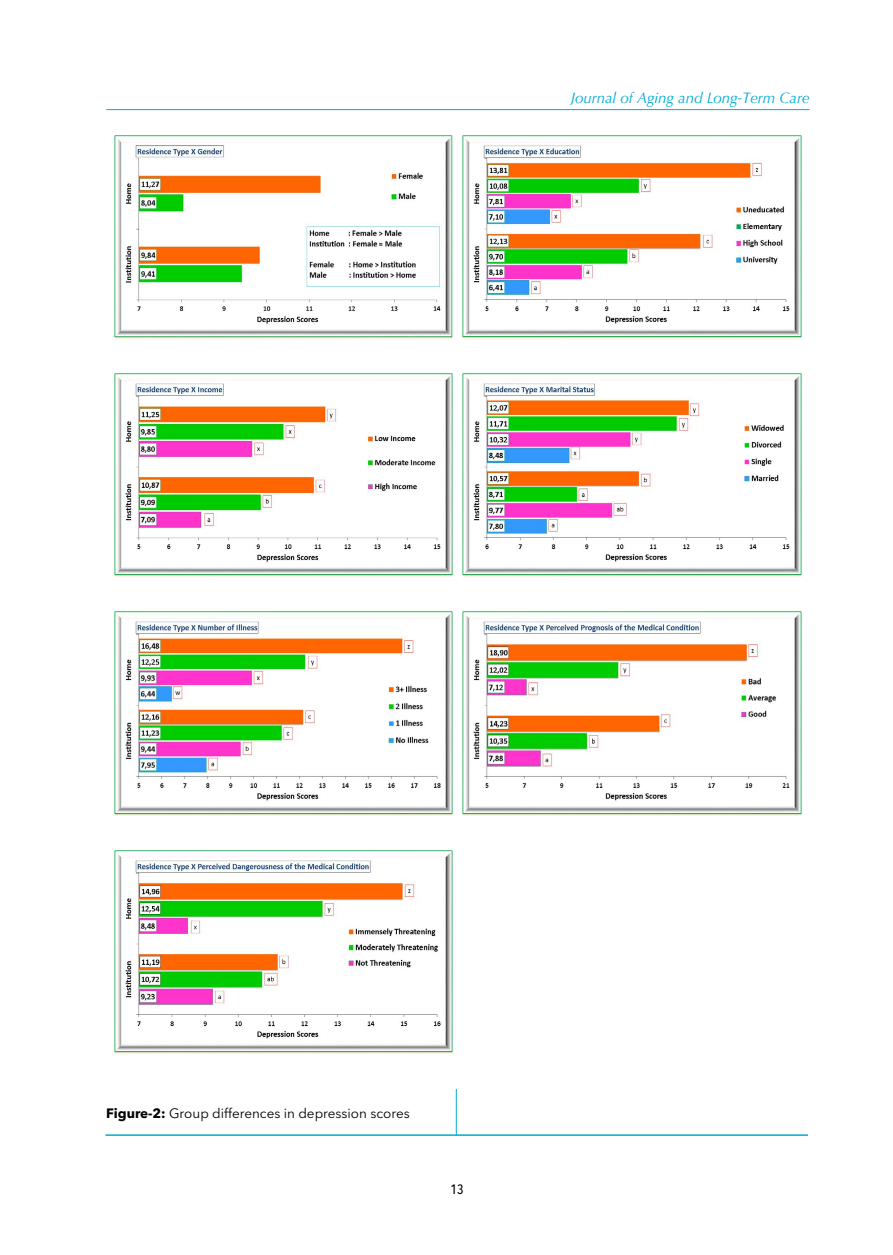
<style>
.page{position:relative;width:893px;height:1255px;background:#fff}
.page>*{position:absolute;margin:0;border:0;box-sizing:border-box;transform-origin:0 0}
.t1{font:italic 15px "Optima";color:#00acd6}
.t2{font:13.5px "Avenir Next LT Pro";color:#000}
.t3{font:500 condensed 13.5px "Avenir Next LT Pro";color:#000}
.s1{font-weight:700}
</style>
<div class="page">
<hr style="left:105px;top:1134px;width:703px;height:1px;background:#00acd6">
<hr style="left:106px;top:109px;width:704px;height:1px;background:#00acd6">
<hr style="left:456px;top:128px;width:1px;height:1007px;background:#00acd6">
<div style="left:106px;top:128px;width:704px;height:960px;background:#fff"></div>
<img style="left:113px;top:135px;width:340px;height:204px">
<img style="left:462px;top:135px;width:340px;height:204px">
<img style="left:114px;top:373px;width:339px;height:204px">
<img style="left:462px;top:373px;width:340px;height:204px">
<img style="left:462px;top:611px;width:340px;height:205px">
<img style="left:114px;top:850px;width:339px;height:204px">
<img style="left:114px;top:611px;width:339px;height:205px">
<p class="t1" style="left:571px;top:89px;width:240px">Journal of Aging and Long-Term Care</p>
<p class="t2" style="left:106px;top:1105px;width:305px"><span class="s1">Figure-2:</span> Group differences in depression scores</p>
<p class="t3" style="left:451px;top:1181px;width:15px">13</p>
</div>
